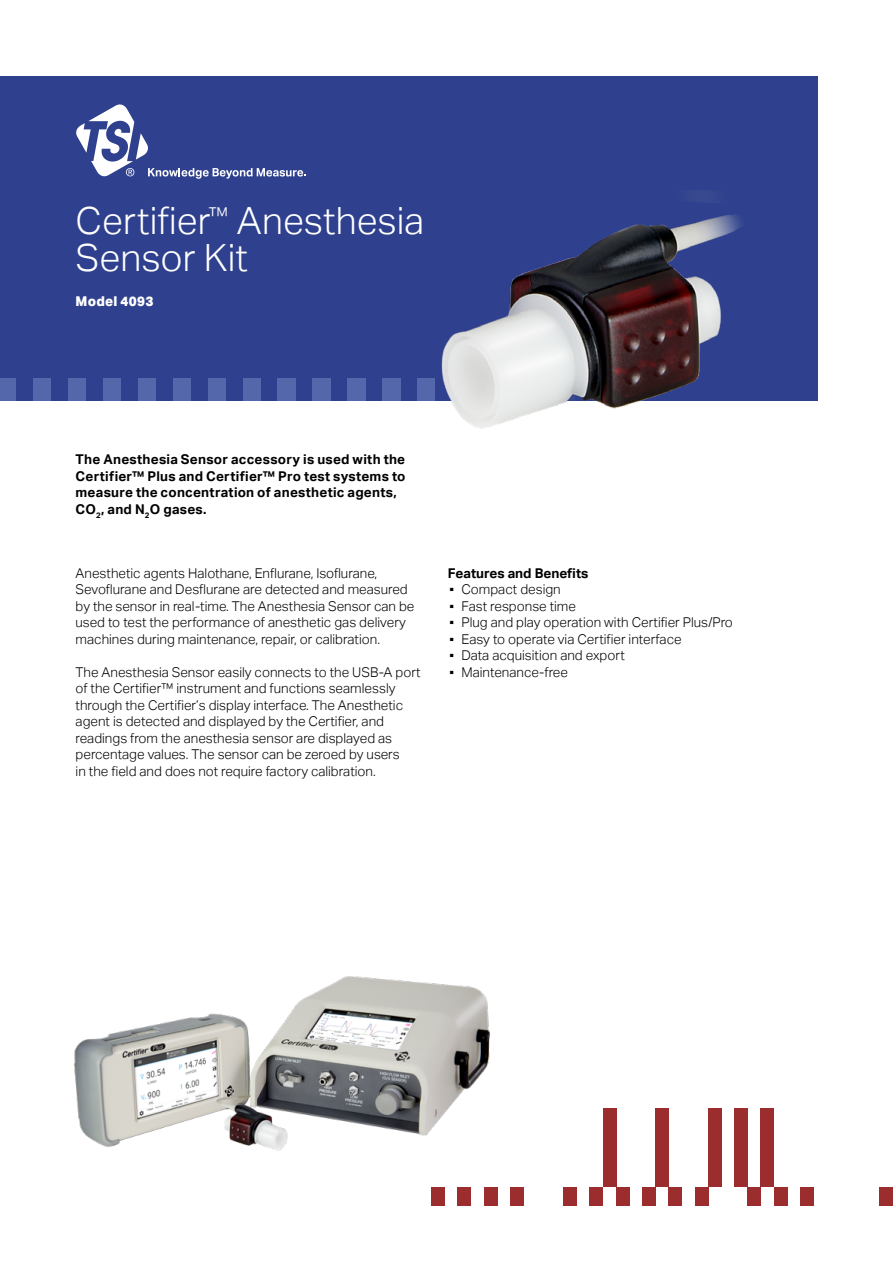
<style>
.page{position:relative;width:893px;height:1263px;background:#fff}
.page>*{position:absolute;margin:0;border:0;box-sizing:border-box;transform-origin:0 0}
.t1{font:300 37.5px/37.5px "Aktiv Grotesk";color:#fff}
.t2{font:300 13.5px/16.5px "Aktiv Grotesk";color:#000}
.t3{font:700 13.5px/16.5px "Aktiv Grotesk";letter-spacing:.02em;color:#000}
.t4{font:700 13.5px "Aktiv Grotesk";color:#000}
.t5{font:800 13.5px "Aktiv Grotesk";letter-spacing:.02em;color:#fff}
.s1{font-weight:400}
</style>
<div class="page">
<div style="left:708px;top:1108px;width:13px;height:79px;background:#9b2d2e"></div>
<div style="left:656px;top:1108px;width:13px;height:79px;background:#9b2d2e"></div>
<div style="left:603px;top:1108px;width:13px;height:79px;background:#9b2d2e"></div>
<div style="left:735px;top:1108px;width:13px;height:79px;background:#9b2d2e"></div>
<div style="left:761px;top:1108px;width:13px;height:79px;background:#9b2d2e"></div>
<div style="left:800px;top:1187px;width:14px;height:18px;background:#9b2d2e"></div>
<div style="left:774px;top:1187px;width:13px;height:18px;background:#9b2d2e"></div>
<div style="left:695px;top:1187px;width:13px;height:18px;background:#9b2d2e"></div>
<div style="left:669px;top:1187px;width:13px;height:18px;background:#9b2d2e"></div>
<div style="left:642px;top:1187px;width:14px;height:18px;background:#9b2d2e"></div>
<div style="left:616px;top:1187px;width:13px;height:18px;background:#9b2d2e"></div>
<div style="left:590px;top:1187px;width:13px;height:18px;background:#9b2d2e"></div>
<div style="left:748px;top:1187px;width:13px;height:18px;background:#9b2d2e"></div>
<div style="left:563px;top:1187px;width:13px;height:18px;background:#9b2d2e"></div>
<div style="left:880px;top:1187px;width:13px;height:18px;background:#9b2d2e"></div>
<div style="left:0;top:76px;width:817px;height:324px;background:#2f418e"></div>
<svg style="left:76px;top:104px;width:230px;height:75px"></svg>
<div style="left:0;top:378px;width:16px;height:25px;background:#5467aa"></div>
<div style="left:33px;top:378px;width:18px;height:25px;background:#5467aa"></div>
<div style="left:68px;top:378px;width:18px;height:25px;background:#5467aa"></div>
<div style="left:138px;top:378px;width:18px;height:25px;background:#5467aa"></div>
<div style="left:173px;top:378px;width:18px;height:25px;background:#5467aa"></div>
<div style="left:208px;top:378px;width:18px;height:25px;background:#5467aa"></div>
<div style="left:243px;top:378px;width:17px;height:25px;background:#5467aa"></div>
<div style="left:103px;top:378px;width:18px;height:25px;background:#5467aa"></div>
<div style="left:277px;top:378px;width:18px;height:25px;background:#5467aa"></div>
<div style="left:312px;top:378px;width:18px;height:25px;background:#5467aa"></div>
<svg style="left:347px;top:378px;width:1px;height:23px"></svg>
<div style="left:417px;top:378px;width:18px;height:25px;background:#5467aa"></div>
<svg style="left:382px;top:378px;width:1px;height:23px"></svg>
<div style="left:348px;top:378px;width:17px;height:25px;background:#5467aa"></div>
<div style="left:383px;top:378px;width:17px;height:25px;background:#5467aa"></div>
<img style="left:423px;top:192px;width:345px;height:237px">
<img style="left:73px;top:976px;width:451px;height:230px">
<h1 class="t1" style="left:76px;top:202px;width:350px">Certifier<sup>™</sup> Anesthesia<br>Sensor Kit</h1>
<p class="t5" style="left:76px;top:293px;width:79px">Model 4093</p>
<p class="t3" style="left:76px;top:451px;width:331px">The Anesthesia Sensor accessory is used with the Certifier™ Plus and Certifier™ Pro test systems to measure the concentration of anesthetic agents, CO<sub>2</sub>, and N<sub>2</sub>O gases.</p>
<p class="t2" style="left:76px;top:565px;width:340px">Anesthetic agents Halothane, Enflurane, Isoflurane, Sevoflurane and Desflurane are detected and measured by the sensor in real-time. The Anesthesia Sensor can be used to test the performance of anesthetic gas delivery machines during maintenance, repair, or calibration.</p>
<p class="t2" style="left:76px;top:664px;width:347px">The Anesthesia Sensor easily connects to the USB-A port of the Certifier™ instrument and functions seamlessly through the Certifier’s display interface. The Anesthetic agent is detected and displayed by the Certifier, and readings from the anesthesia sensor are displayed as percentage values. The sensor can be zeroed by users<br>in the field and does not require factory calibration.</p>
<p class="t4" style="left:448px;top:565px;width:142px">Features and Benefits</p>
<p class="t2" style="left:448px;top:581px;width:114px"><span class="s1">▪</span> Compact design</p>
<p class="t2" style="left:448px;top:598px;width:129px"><span class="s1">▪</span> Fast response time</p>
<p class="t2" style="left:448px;top:614px;width:286px"><span class="s1">▪</span> Plug and play operation with Certifier Plus/Pro</p>
<p class="t2" style="left:448px;top:631px;width:235px"><span class="s1">▪</span> Easy to operate via Certifier interface</p>
<p class="t2" style="left:448px;top:647px;width:178px"><span class="s1">▪</span> Data acquisition and export</p>
<p class="t2" style="left:448px;top:664px;width:121px"><span class="s1">▪</span> Maintenance-free</p>
</div>
